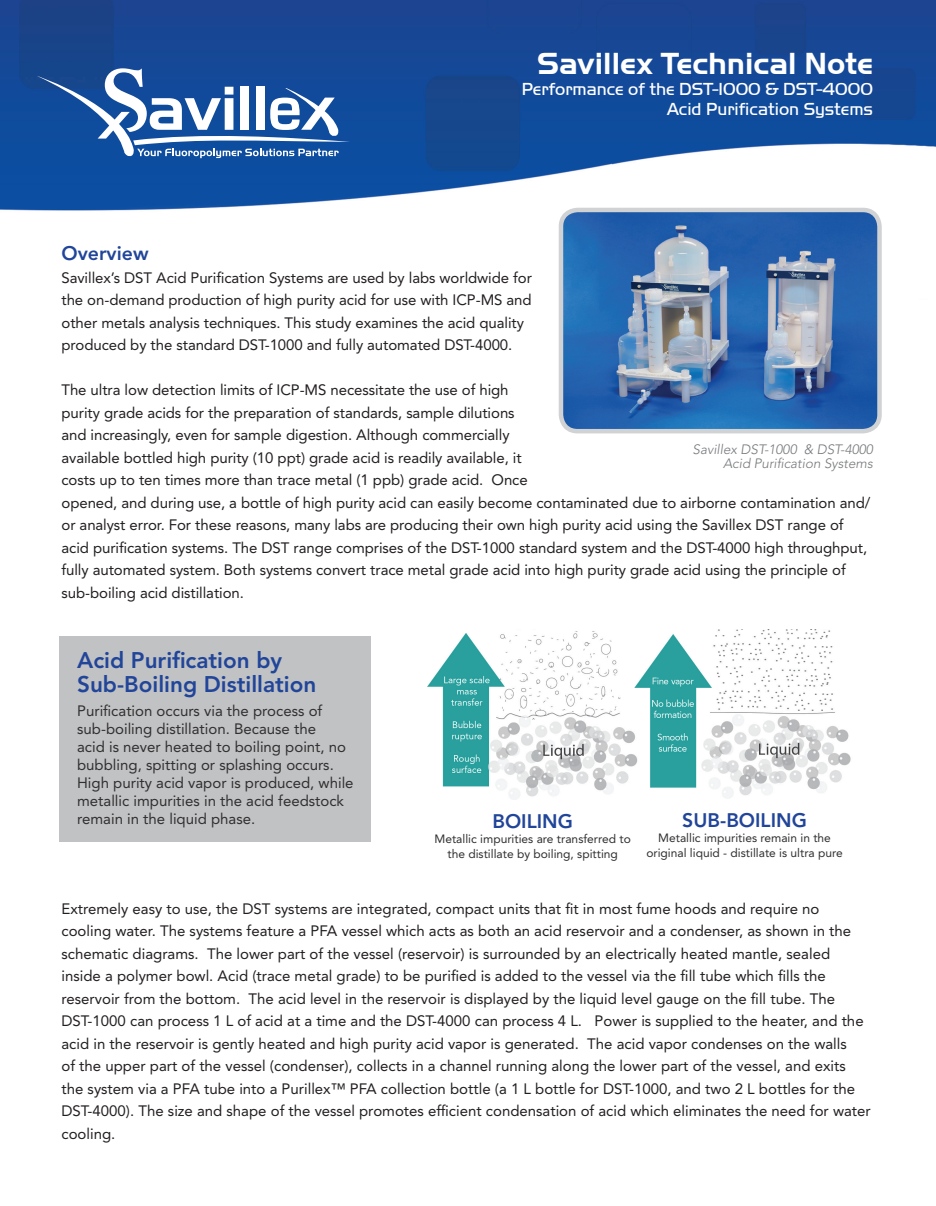
<style>
.page{position:relative;width:936px;height:1206px;background:#fff}
.page>*{position:absolute;margin:0;border:0;box-sizing:border-box;transform-origin:0 0}
.t1{font:700 31.5px "Handel Got D";color:#fff}
.t2{font:800 22.5px/24px "Avenir LT Std";color:#214599}
.t3{font:800 19.5px "Avenir LT Std";color:#214599}
.t4{font:300 18px/19.5px "Handel Got D";color:#fff;text-align:right}
.t5{font:15px/22.5px "Avenir LT Std";letter-spacing:-.005em;color:#231f20}
.t6{font:15px/18px "Avenir LT Std";color:#312f30}
.t7{font:italic 300 13.5px/13.5px "Avenir LT Std";color:#76787b;text-align:right}
.t8{font:12px/15px "Avenir LT Std";color:#312f30;text-align:center}
</style>
<div class="page">
<img style="left:0;top:0;width:936px;height:842px">
<svg style="left:37px;top:68px;width:313px;height:90px"></svg>
<img style="left:561px;top:210px;width:319px;height:221px">
<div style="left:559px;top:208px;width:323px;height:225px;border:4px solid #d1d2d4;border-radius:17px"></div>
<img style="left:428px;top:629px;width:426px;height:171px">
<div style="left:59px;top:636px;width:311px;height:206px;background:#c1c2c4"></div>
<h1 class="t1" style="left:537px;top:45px;width:337px">Savillex Technical Note</h1>
<p class="t4" style="left:522px;top:80px;width:353px">Performance of the DST-1000 &amp; DST-4000<br>Acid Purification Systems</p>
<h3 class="t3" style="left:62px;top:242px;width:89px">Overview</h3>
<p class="t5" style="left:62px;top:267px;width:472px">Savillex’s DST Acid Purification Systems are used by labs worldwide for the on-demand production of high purity acid for use with ICP-MS and other metals analysis techniques. This study examines the acid quality produced by the standard DST-1000 and fully automated DST-4000.</p>
<p class="t5" style="left:62px;top:379px;width:810px">The ultra low detection limits of ICP-MS necessitate the use of high<br>purity grade acids for the preparation of standards, sample dilutions<br>and increasingly, even for sample digestion. Although commercially<br>available bottled high purity (10 ppt) grade acid is readily available, it<br>costs up to ten times more than trace metal (1 ppb) grade acid. Once<br>opened, and during use, a bottle of high purity acid can easily become contaminated due to airborne contamination and/ or analyst error. For these reasons, many labs are producing their own high purity acid using the Savillex DST range of acid purification systems. The DST range comprises of the DST-1000 standard system and the DST-4000 high throughput, fully automated system. Both systems convert trace metal grade acid into high purity grade acid using the principle of sub-boiling acid distillation.</p>
<p class="t7" style="left:693px;top:443px;width:182px">Savillex DST-1000 &amp; DST-4000<br>Acid Purification Systems</p>
<h2 class="t2" style="left:77px;top:648px;width:241px">Acid Purification by<br>Sub-Boiling Distillation</h2>
<p class="t6" style="left:77px;top:702px;width:278px">Purification occurs via the process of sub-boiling distillation. Because the<br>acid is never heated to boiling point, no bubbling, spitting or splashing occurs.<br>High purity acid vapor is produced, while metallic impurities in the acid feedstock remain in the liquid phase.</p>
<h3 class="t3" style="left:492px;top:810px;width:82px">BOILING</h3>
<p class="t8" style="left:435px;top:832px;width:198px">Metallic impurities are transferred to the distillate by boiling, spitting</p>
<h3 class="t3" style="left:682px;top:808px;width:126px">SUB-BOILING</h3>
<p class="t8" style="left:646px;top:830px;width:198px">Metallic impurities remain in the original liquid - distillate is ultra pure</p>
<p class="t5" style="left:62px;top:898px;width:811px">Extremely easy to use, the DST systems are integrated, compact units that fit in most fume hoods and require no cooling water. The systems feature a PFA vessel which acts as both an acid reservoir and a condenser, as shown in the schematic diagrams. The lower part of the vessel (reservoir) is surrounded by an electrically heated mantle, sealed inside a polymer bowl. Acid (trace metal grade) to be purified is added to the vessel via the fill tube which fills the reservoir from the bottom. The acid level in the reservoir is displayed by the liquid level gauge on the fill tube. The DST-1000 can process 1 L of acid at a time and the DST-4000 can process 4 L. Power is supplied to the heater, and the acid in the reservoir is gently heated and high purity acid vapor is generated. The acid vapor condenses on the walls<br>of the upper part of the vessel (condenser), collects in a channel running along the lower part of the vessel, and exits the system via a PFA tube into a Purillex™ PFA collection bottle (a 1 L bottle for DST-1000, and two 2 L bottles for the DST-4000). The size and shape of the vessel promotes efficient condensation of acid which eliminates the need for water cooling.</p>
</div>
